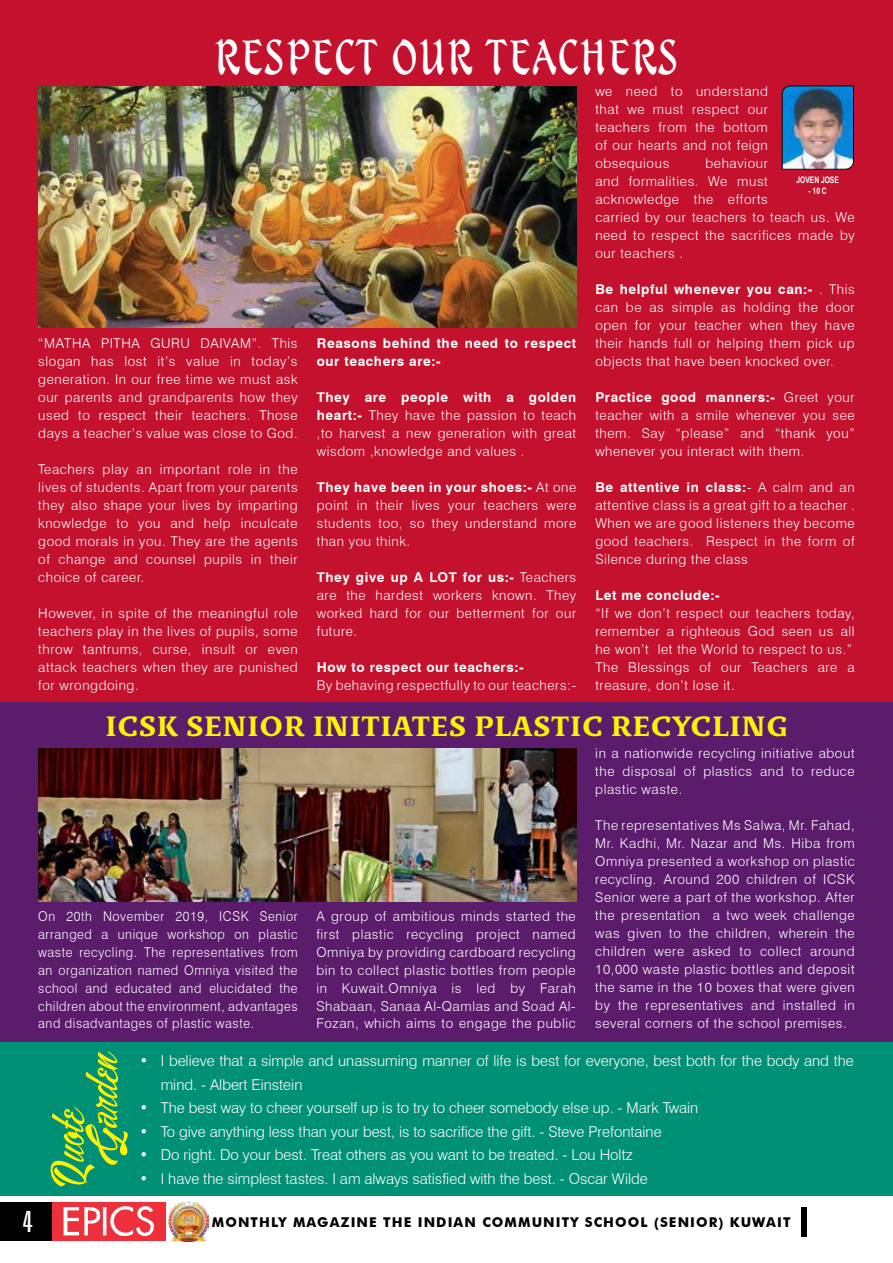
<style>
.page{position:relative;width:893px;height:1263px;background:#fff}
.page>*{position:absolute;margin:0;border:0;box-sizing:border-box;transform-origin:0 0}
.t1{font:49.5px "Tarragon ICG";letter-spacing:.045em;color:#fff}
.t2{font:extra-condensed 30px "Zurich BT";color:#fff}
.t3{font:700 28.5px "Relato";letter-spacing:.045em;color:#fff200}
.t4{font:300 15px/23.5px "Swiss 721 BT";color:#fff}
.t5{font:300 13.5px/18px "Swiss 721 BT";letter-spacing:.045em;color:#fff;text-align:justify}
.t6{font:300 13.5px/18px "Swiss 721 BT";letter-spacing:.045em;color:#fff;text-align:justify;scale:.94 1}
.t7{font:700 13.5px/18px "Swiss 721 BT";letter-spacing:.045em;color:#fff}
.t8{font:700 13.5px "Futura BT";letter-spacing:.08em;color:#000}
.t9{font:700 9px "Arial Narrow";color:#fff;scale:.91 1}
.s1{font-weight:700}
</style>
<div class="page">
<div style="left:0;top:702px;width:893px;height:342px;background:#5b1c6c"></div>
<div style="left:0;top:0;width:893px;height:702px;background:#c4122e"></div>
<img style="left:38px;top:86px;width:538px;height:241px">
<img style="left:781px;top:85px;width:73px;height:85px">
<img style="left:38px;top:748px;width:538px;height:154px">
<div style="left:0;top:1042px;width:893px;height:153px;background:#009075"></div>
<svg style="left:51px;top:1051px;width:77px;height:135px"></svg>
<div style="left:0;top:1202px;width:53px;height:39px;background:#000"></div>
<div style="left:53px;top:1202px;width:113px;height:39px;background:#ee303c"></div>
<svg style="left:64px;top:1206px;width:90px;height:30px"></svg>
<div style="left:801px;top:1207px;width:6px;height:29px;background:#000"></div>
<img style="left:168px;top:1201px;width:41px;height:40px">
<h1 class="t1" style="left:215px;top:27px;width:465px">RESPECT OUR TEACHERS</h1>
<p class="t5" style="left:38px;top:334px;width:261px">“MATHA PITHA GURU DAIVAM”. This slogan has lost it’s value in today’s generation. In our free time we must ask our parents and grandparents how they used to respect their teachers. Those days a teacher’s value was close to God.</p>
<p class="t5" style="left:38px;top:460px;width:261px">Teachers play an important role in the lives of students. Apart from your parents they also shape your lives by imparting knowledge to you and help inculcate good morals in you. They are the agents of change and counsel pupils in their choice of career.</p>
<p class="t5" style="left:38px;top:604px;width:261px">However, in spite of the meaningful role teachers play in the lives of pupils, some throw tantrums, curse, insult or even attack teachers when they are punished for wrongdoing.</p>
<p class="t7" style="left:317px;top:334px;width:261px">Reasons behind the need to respect our teachers are:-</p>
<p class="t5" style="left:317px;top:388px;width:261px"><span class="s1">They are people with a golden heart:-</span> They have the passion to teach ,to harvest a new generation with great wisdom ,knowledge and values .</p>
<p class="t5" style="left:317px;top:478px;width:261px"><span class="s1">They have been in your shoes:-</span> At one point in their lives your teachers were students too, so they understand more than you think.</p>
<p class="t5" style="left:317px;top:568px;width:261px"><span class="s1">They give up A LOT for us:-</span> Teachers are the hardest workers known. They worked hard for our betterment for our future.</p>
<p class="t7" style="left:317px;top:658px;width:208px">How to respect our teachers:-</p>
<p class="t5" style="left:317px;top:676px;width:261px">By behaving respectfully to our teachers:-</p>
<p class="t5" style="left:595px;top:82px;width:174px">we need to understand that we must respect our teachers from the bottom of our hearts and not feign obsequious</p>
<p class="t5" style="left:595px;top:154px;width:261px;text-align:left;text-indent:110px">behaviour<br>and formalities. We must acknowledge the efforts<br>carried by our teachers to teach us. We need to respect the sacrifices made by our teachers .</p>
<p class="t5" style="left:595px;top:280px;width:261px"><span class="s1">Be helpful whenever you can:-</span> . This can be as simple as holding the door open for your teacher when they have their hands full or helping them pick up objects that have been knocked over.</p>
<p class="t5" style="left:595px;top:388px;width:261px"><span class="s1">Practice good manners:-</span> Greet your teacher with a smile whenever you see them. Say “please” and “thank you” whenever you interact with them.</p>
<p class="t5" style="left:595px;top:478px;width:261px"><span class="s1">Be attentive in class:</span>- A calm and an attentive class is a great gift to a teacher .<br>When we are good listeners they become good teachers. Respect in the form of Silence during the class</p>
<p class="t7" style="left:595px;top:586px;width:126px">Let me conclude:-</p>
<p class="t5" style="left:595px;top:604px;width:261px;text-align:left">“If we don’t respect our teachers today, remember a righteous God seen us all he won’t let the World to respect to us.” The Blessings of our Teachers are a treasure, don’t lose it.</p>
<p class="t9" style="left:796px;top:173px;width:48px">JOVEN JOSE</p>
<p class="t9" style="left:808px;top:184px;width:22px">- 10 C</p>
<h3 class="t3" style="left:106px;top:709px;width:683px">ICSK SENIOR INITIATES PLASTIC RECYCLING</h3>
<p class="t5" style="left:595px;top:744px;width:261px">in a nationwide recycling initiative about the disposal of plastics and to reduce plastic waste.</p>
<p class="t5" style="left:595px;top:816px;width:261px">The representatives Ms Salwa, Mr. Fahad, Mr. Kadhi, Mr. Nazar and Ms. Hiba from Omniya presented a workshop on plastic recycling. Around 200 children of ICSK Senior were a part of the workshop. After the presentation a two week challenge was given to the children, wherein the children were asked to collect around 10,000 waste plastic bottles and deposit the same in the 10 boxes that were given by the representatives and installed in several corners of the school premises.</p>
<p class="t4" style="left:161px;top:1049px;width:695px;text-indent:-21px">• I believe that a simple and unassuming manner of life is best for everyone, best both for the body and the mind. - Albert Einstein</p>
<p class="t4" style="left:139px;top:1096px;width:560px">• The best way to cheer yourself up is to try to cheer somebody else up. - Mark Twain</p>
<p class="t4" style="left:139px;top:1119px;width:524px">• To give anything less than your best, is to sacrifice the gift. - Steve Prefontaine</p>
<p class="t4" style="left:139px;top:1143px;width:495px">• Do right. Do your best. Treat others as you want to be treated. - Lou Holtz</p>
<p class="t4" style="left:139px;top:1166px;width:510px">• I have the simplest tastes. I am always satisfied with the best. - Oscar Wilde</p>
<p class="t6" style="left:38px;top:906px;width:277px">On 20th November 2019, ICSK Senior arranged a unique workshop on plastic waste recycling. The representatives from an organization named Omniya visited the school and educated and elucidated the children about the environment, advantages and disadvantages of plastic waste.</p>
<p class="t5" style="left:316px;top:906px;width:261px">A group of ambitious minds started the first plastic recycling project named Omniya by providing cardboard recycling bin to collect plastic bottles from people in Kuwait.Omniya is led by Farah Shabaan, Sanaa Al-Qamlas and Soad Al-Fozan, which aims to engage the public</p>
<h2 class="t2" style="left:22px;top:1204px;width:12px">4</h2>
<p class="t8" style="left:212px;top:1214px;width:580px">MONTHLY MAGAZINE THE INDIAN COMMUNITY SCHOOL (SENIOR) KUWAIT</p>
</div>
